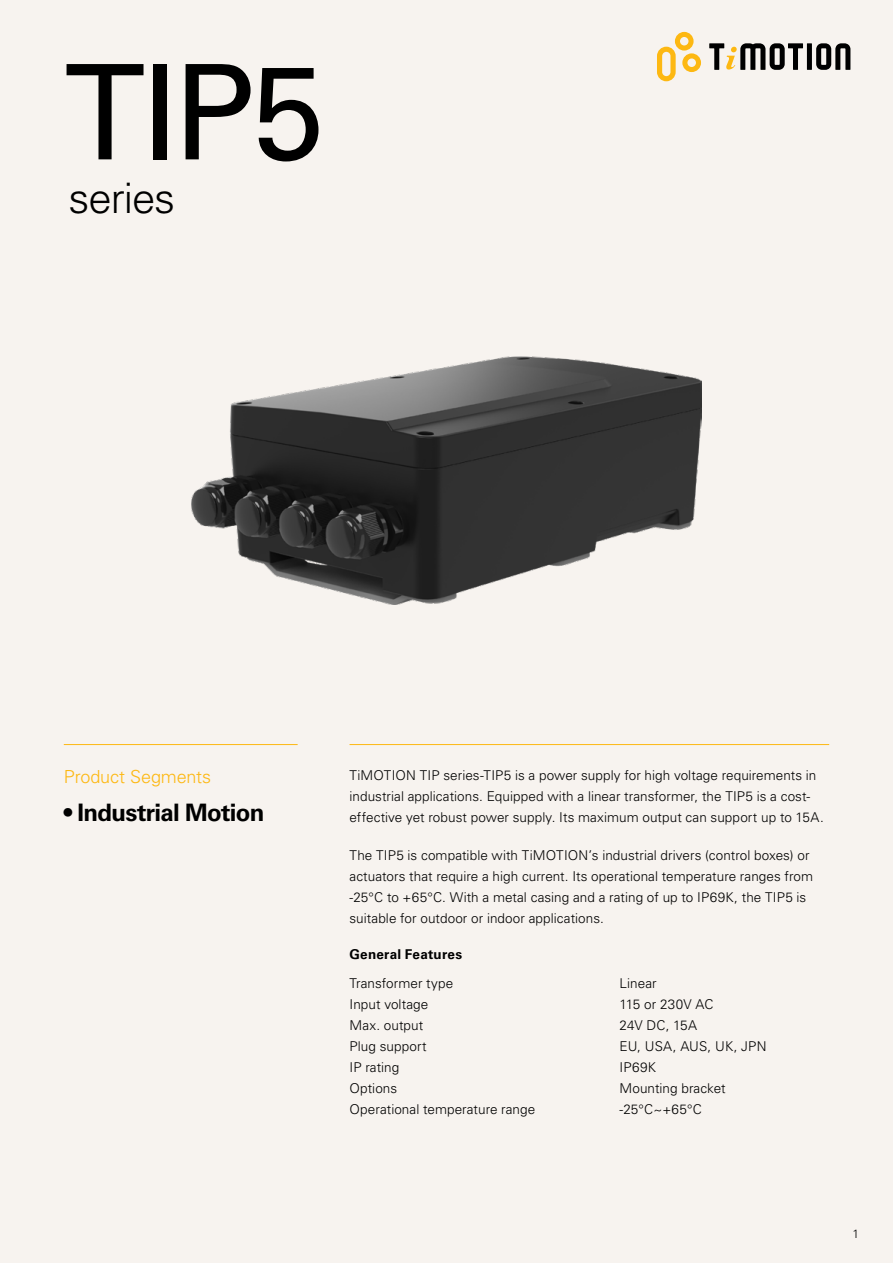
<style>
.page{position:relative;width:893px;height:1263px;background:#f7f3ef}
.page>*{position:absolute;margin:0;border:0;box-sizing:border-box;transform-origin:0 0}
.t1{font:132px "Univers LT Std";color:#000}
.t2{font:300 42px "Univers LT Std";letter-spacing:-.025em;color:#000}
.t3{font:700 24px "Univers LT Std";letter-spacing:-.025em;color:#000}
.t4{font:300 18px "Univers LT Std";letter-spacing:-.005em;color:#fdb812}
.t5{font:300 13.5px/21px "Univers LT Std";letter-spacing:.005em;color:#000}
.t6{font:700 13.5px "Univers LT Std";letter-spacing:.015em;color:#000}
.t7{font:300 12px "Univers LT Std";color:#000}
</style>
<div class="page">
<hr style="left:350px;top:744px;width:479px;height:1px;background:#fdb812">
<hr style="left:64px;top:744px;width:234px;height:1px;background:#fdb812">
<svg style="left:657px;top:32px;width:44px;height:49px"></svg>
<div style="left:807px;top:43px;width:5px;height:27px;background:#000"></div>
<svg style="left:816px;top:43px;width:34px;height:27px"></svg>
<svg style="left:709px;top:43px;width:94px;height:27px"></svg>
<img style="left:192px;top:356px;width:509px;height:248px">
<h1 class="t1" style="left:64px;top:34px;width:262px">TIP5</h1>
<h2 class="t2" style="left:69px;top:173px;width:108px">series</h2>
<h3 class="t4" style="left:64px;top:765px;width:149px">Product Segments</h3>
<h3 class="t3" style="left:64px;top:799px;width:202px">• Industrial Motion</h3>
<p class="t5" style="left:350px;top:765px;width:476px">TiMOTION TIP series-TIP5 is a power supply for high voltage requirements in industrial applications. Equipped with a linear transformer, the TIP5 is a cost&shy;effective yet robust power supply. Its maximum output can support up to 15A.</p>
<p class="t5" style="left:350px;top:845px;width:465px">The TIP5 is compatible with TiMOTION’s industrial drivers (control boxes) or actuators that require a high current. Its operational temperature ranges from -25°C to +65°C. With a metal casing and a rating of up to IP69K, the TIP5 is suitable for outdoor or indoor applications.</p>
<p class="t6" style="left:350px;top:946px;width:114px">General Features</p>
<p class="t5" style="left:350px;top:973px;width:105px">Transformer type</p>
<p class="t5" style="left:620px;top:973px;width:39px">Linear</p>
<p class="t5" style="left:350px;top:994px;width:80px">Input voltage</p>
<p class="t5" style="left:620px;top:994px;width:95px">115 or 230V AC</p>
<p class="t5" style="left:350px;top:1015px;width:75px">Max. output</p>
<p class="t5" style="left:620px;top:1015px;width:79px">24V DC, 15A</p>
<p class="t5" style="left:350px;top:1036px;width:78px">Plug support</p>
<p class="t5" style="left:620px;top:1036px;width:148px">EU, USA, AUS, UK, JPN</p>
<p class="t5" style="left:350px;top:1057px;width:51px">IP rating</p>
<p class="t5" style="left:620px;top:1057px;width:38px">IP69K</p>
<p class="t5" style="left:350px;top:1078px;width:49px">Options</p>
<p class="t5" style="left:620px;top:1078px;width:108px">Mounting bracket</p>
<p class="t5" style="left:350px;top:1099px;width:187px">Operational temperature range</p>
<p class="t5" style="left:620px;top:1099px;width:84px">-25°C~+65°C</p>
<p class="t7" style="left:852px;top:1226px;width:8px">1</p>
</div>
